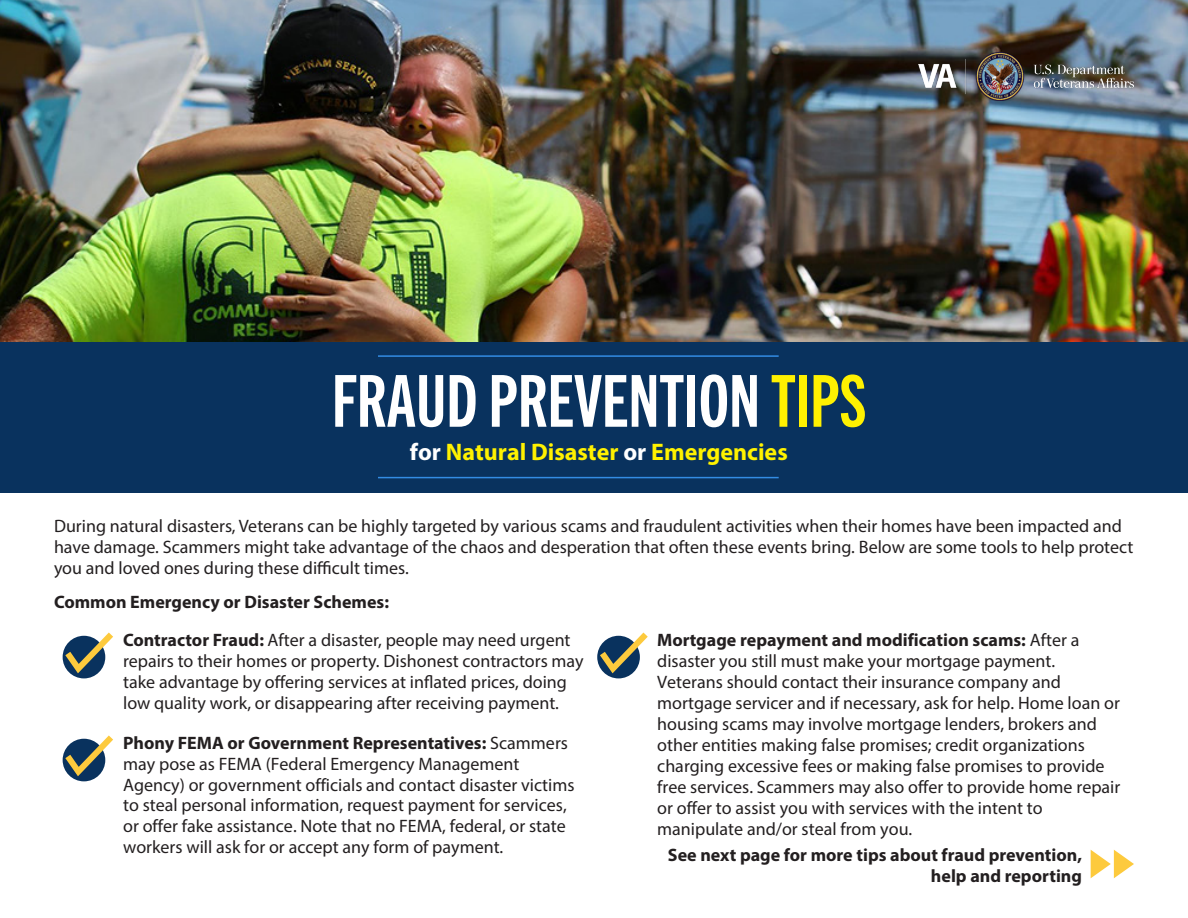
<style>
.page{position:relative;width:1188px;height:918px;background:#fff}
.page>*{position:absolute;margin:0;border:0;box-sizing:border-box;transform-origin:0 0}
.t1{font:72px "Trade Gothic Next LT Pro Bd Cm";color:#fff}
.t2{font:700 24px "Myriad Pro";color:#fff101}
.t3{font:18px/21px "Myriad Pro";color:#231f20}
.t4{font:700 18px/21px "Myriad Pro";color:#231f20;text-align:right}
.s1{color:#fff101}
.s2{color:#fff}
.s3{color:#fff200}
.s4{font-weight:700}
</style>
<div class="page">
<img style="left:0;top:0;width:1188px;height:342px">
<div style="left:0;top:342px;width:1188px;height:151px;background:#09325e"></div>
<hr style="left:378px;top:477px;width:401px;height:1px;background:#338ce3">
<hr style="left:378px;top:355px;width:401px;height:2px;background:#338ce3">
<img style="left:918px;top:52px;width:216px;height:48px">
<svg style="left:62px;top:632px;width:51px;height:46px"></svg>
<svg style="left:597px;top:632px;width:51px;height:46px"></svg>
<svg style="left:62px;top:735px;width:51px;height:46px"></svg>
<svg style="left:1091px;top:850px;width:43px;height:28px"></svg>
<h1 class="t1" style="left:332px;top:353px;width:536px">FRAUD PREVENTION <span class="s1">TIPS</span></h1>
<h1 class="t2" style="left:410px;top:436px;width:379px"><span class="s2">for</span> Natural Disaster <span class="s2">or</span> <span class="s3">Emergencies</span></h1>
<p class="t3" style="left:54px;top:515px;width:1081px">During natural disasters, Veterans can be highly targeted by various scams and fraudulent activities when their homes have been impacted and have damage. Scammers might take advantage of the chaos and desperation that often these events bring. Below are some tools to help protect you and loved ones during these difficult times.</p>
<p class="t4" style="left:54px;top:590px;width:337px">Common Emergency or Disaster Schemes:</p>
<p class="t3" style="left:123px;top:629px;width:462px"><span class="s4">Contractor Fraud:</span> After a disaster, people may need urgent repairs to their homes or property. Dishonest contractors may take advantage by offering services at inflated prices, doing low quality work, or disappearing after receiving payment.</p>
<p class="t3" style="left:123px;top:732px;width:453px"><span class="s4">Phony FEMA or Government Representatives:</span> Scammers may pose as FEMA (Federal Emergency Management Agency) or government officials and contact disaster victims to steal personal information, request payment for services, or offer fake assistance. Note that no FEMA, federal, or state workers will ask for or accept any form of payment.</p>
<p class="t3" style="left:657px;top:629px;width:465px"><span class="s4">Mortgage repayment and modification scams:</span> After a disaster you still must make your mortgage payment.<br>Veterans should contact their insurance company and mortgage servicer and if necessary, ask for help. Home loan or housing scams may involve mortgage lenders, brokers and other entities making false promises; credit organizations charging excessive fees or making false promises to provide free services. Scammers may also offer to provide home repair or offer to assist you with services with the intent to manipulate and/or steal from you.</p>
<p class="t4" style="left:668px;top:844px;width:416px">See next page for more tips about fraud prevention, help and reporting</p>
</div>
